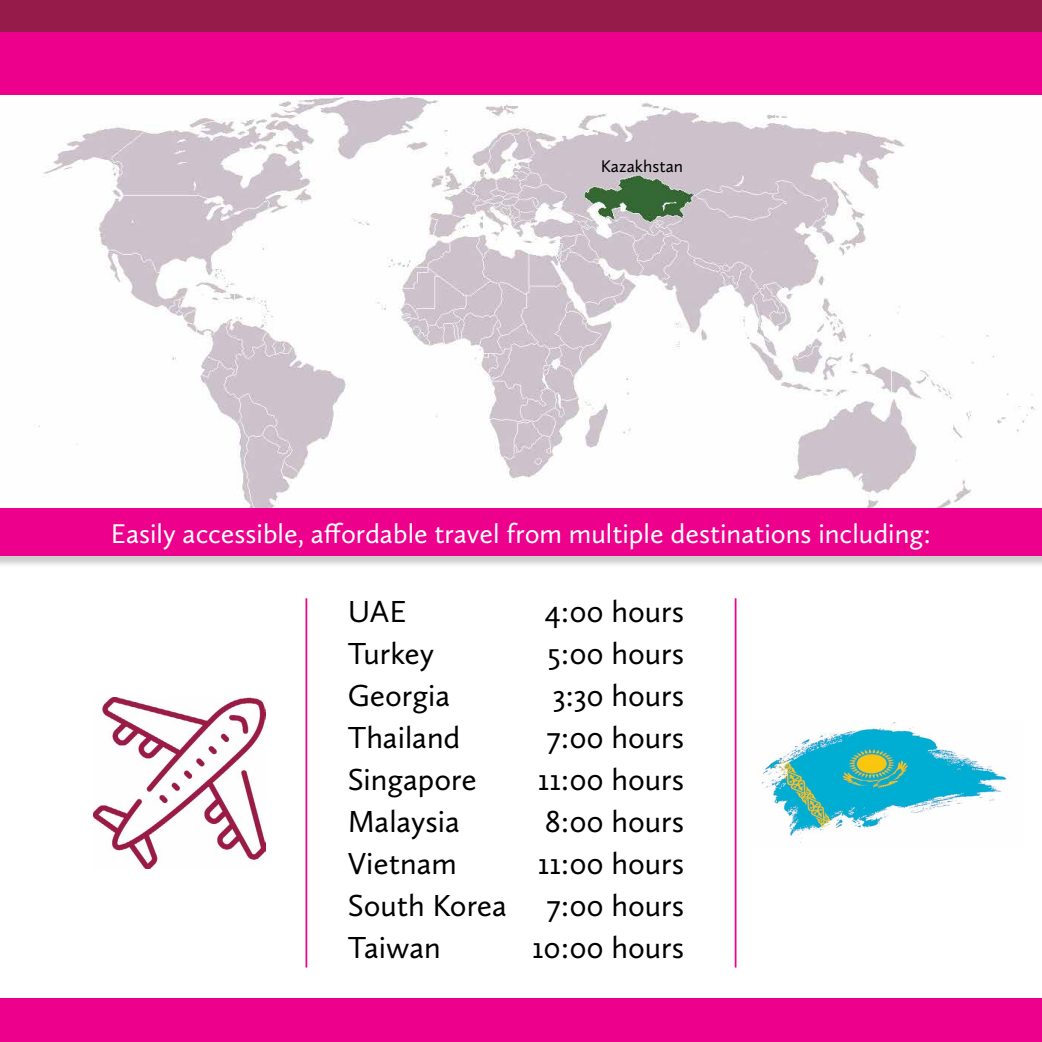
<style>
.page{position:relative;width:1042px;height:1042px;background:#fff}
.page>*{position:absolute;margin:0;border:0;box-sizing:border-box;transform-origin:0 0}
.t1{font:31.5px/42px "Calluna Sans";color:#000}
.t2{font:28px "Calluna Sans";color:#fff}
.t3{font:17.5px "Calluna Sans";color:#000}
</style>
<div class="page">
<img style="left:0;top:94px;width:1042px;height:414px">
<div style="left:0;top:0;width:1042px;height:32px;background:#961b4b"></div>
<div style="left:0;top:32px;width:1042px;height:62px;background:#ec008c"></div>
<div style="left:0;top:510px;width:1042px;height:58px;background:#000;opacity:.2"></div>
<div style="left:0;top:508px;width:1042px;height:48px;background:#ec008c"></div>
<div style="left:0;top:998px;width:1042px;height:44px;background:#ec008c"></div>
<hr style="left:305px;top:598px;width:2px;height:369px;background:#ec008c">
<hr style="left:735px;top:598px;width:1px;height:369px;background:#ec008c">
<img style="left:93px;top:697px;width:172px;height:172px">
<img style="left:761px;top:722px;width:246px;height:121px">
<p class="t3" style="left:601px;top:155px;width:84px">Kazakhstan</p>
<p class="t2" style="left:111px;top:516px;width:821px">Easily accessible, affordable travel from multiple destinations including:</p>
<p class="t1" style="left:348px;top:590px;width:161px">UAE<br>Turkey<br>Georgia<br>Thailand<br>Singapore<br>Malaysia<br>Vietnam<br>South Korea<br>Taiwan</p>
<p class="t1" style="left:532px;top:590px;width:154px;text-align:right">4:00 hours<br>5:00 hours<br>3:30 hours<br>7:00 hours<br>11:00 hours<br>8:00 hours<br>11:00 hours<br>7:00 hours<br>10:00 hours</p>
</div>
